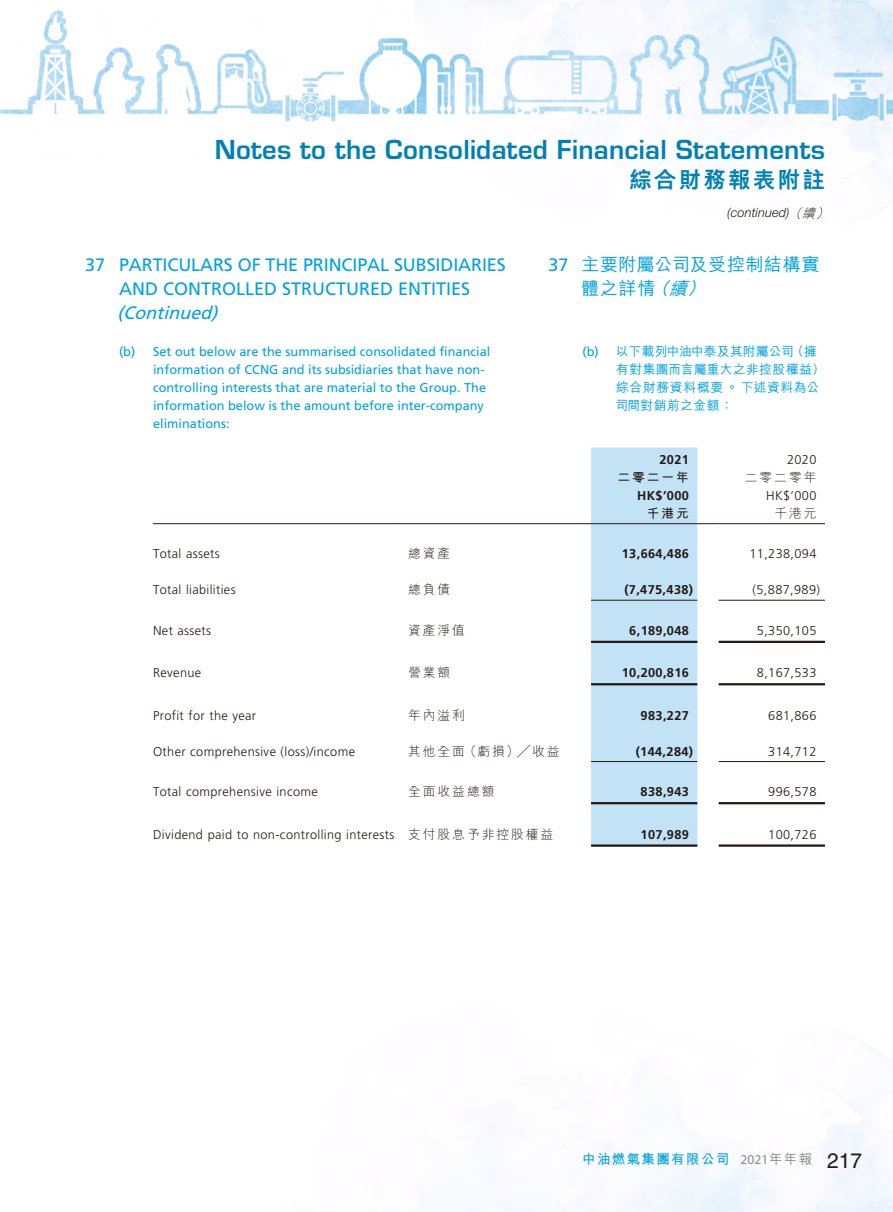
<style>
.page{position:relative;width:893px;height:1212px;background:#fff}
.page>*{position:absolute;margin:0;border:0;box-sizing:border-box;transform-origin:0 0}
.t1{font:600 25.5px "Eurostile LT Std";letter-spacing:.01em;color:#0081b3}
.t2{font:800 22.5px "M Hei HK";letter-spacing:.1em;color:#0081b3}
.t3{font:18px/24px "Frutiger LT Std";letter-spacing:-.005em;color:#00a2df;text-align:center}
.t4{font:500 18px/24px "M Hei HK";letter-spacing:.03em;color:#00a2df}
.t5{font:italic 18px "Frutiger LT Std";color:#00a2df}
.t6{font:700 13.5px "M Hei HK";letter-spacing:.1em;color:#00a2df}
.t7{font:300 12.75px "Frutiger LT Std";letter-spacing:.03em;color:#231916}
.t8{font:12.75px/18px "Frutiger LT Std";color:#00a2df}
.t9{font:700 12.75px "Frutiger LT Std";letter-spacing:.03em;color:#231916}
.t10{font:500 12.75px/18px "M Hei HK";letter-spacing:.035em;color:#00a2df}
.t11{font:300 12.75px "M Hei HK";letter-spacing:.155em;color:#231916}
.t12{font:italic 300 12.75px "Helvetica Neue LT Std";letter-spacing:.01em;color:#231916}
.t13{font:700 12.75px "M Hei HK";letter-spacing:.155em;color:#231916}
.s1{font-family:"M Hei HK"}
.s2{font-family:"Frutiger LT Std";font-weight:400}
.s3{font-style:italic}
.s4{font-family:"Myriad Pro";font-weight:400;color:#898989}
.s5{font-weight:500;color:#898989}
.s6{font-family:"Helvetica LT Std";font-weight:400;font-size:21px;color:#231916}
</style>
<div class="page">
<img style="left:0;top:0;width:893px;height:1212px">
<hr style="left:153px;top:523px;width:247px;height:1px;background:#231916">
<hr style="left:400px;top:523px;width:191px;height:1px;background:#231916">
<svg style="left:591px;top:447px;width:128px;height:400px"></svg>
<hr style="left:719px;top:523px;width:106px;height:1px;background:#231916">
<hr style="left:591px;top:600px;width:106px;height:1px;background:#231916">
<hr style="left:719px;top:600px;width:106px;height:1px;background:#231916">
<hr style="left:591px;top:641px;width:106px;height:2px;background:#231916">
<hr style="left:719px;top:641px;width:106px;height:2px;background:#231916">
<hr style="left:591px;top:683px;width:106px;height:2px;background:#231916">
<hr style="left:719px;top:683px;width:106px;height:2px;background:#231916">
<hr style="left:591px;top:761px;width:106px;height:1px;background:#231916">
<hr style="left:719px;top:761px;width:106px;height:1px;background:#231916">
<hr style="left:591px;top:802px;width:106px;height:2px;background:#231916">
<hr style="left:719px;top:802px;width:106px;height:2px;background:#231916">
<hr style="left:591px;top:844px;width:106px;height:3px;background:#231916">
<hr style="left:719px;top:844px;width:106px;height:3px;background:#231916">
<h1 class="t1" style="left:215px;top:134px;width:612px">Notes to the Consolidated Financial Statements</h1>
<h2 class="t2" style="left:629px;top:168px;width:197px">綜合財務報表附註</h2>
<p class="t12" style="left:727px;top:205px;width:106px">(continued)<span class="s1">（續）</span></p>
<h3 class="t4" style="left:582px;top:251px;width:240px;text-indent:-33px"><span class="s2">37</span> 主要附屬公司及受控制結構實體之詳情<span class="s3">（續）</span></h3>
<h3 class="t3" style="left:85px;top:253px;width:422px">37 PARTICULARS OF THE PRINCIPAL SUBSIDIARIES<br>AND CONTROLLED STRUCTURED ENTITIES</h3>
<h3 class="t5" style="left:117px;top:302px;width:107px">(Continued)</h3>
<p class="t8" style="left:153px;top:342px;width:339px;text-indent:-34px">(b) Set out below are the summarised consolidated financial information of CCNG and its subsidiaries that have non&shy;controlling interests that are material to the Group. The information below is the amount before inter-company eliminations:</p>
<p class="t10" style="left:616px;top:341px;width:211px;text-indent:-33px"><span class="s2">(b)</span> 以下載列中油中泰及其附屬公司（擁有對集團而言屬重大之非控股權益）綜合財務資料概要。下述資料為公司間對銷前之金額：</p>
<p class="t9" style="left:659px;top:452px;width:31px">2021</p>
<p class="t7" style="left:787px;top:452px;width:31px">2020</p>
<p class="t13" style="left:617px;top:468px;width:73px">二零二一年</p>
<p class="t11" style="left:745px;top:471px;width:73px">二零二零年</p>
<p class="t9" style="left:637px;top:488px;width:53px">HK$’000</p>
<p class="t7" style="left:766px;top:488px;width:52px">HK$’000</p>
<p class="t13" style="left:647px;top:504px;width:44px">千港元</p>
<p class="t11" style="left:774px;top:507px;width:44px">千港元</p>
<p class="t7" style="left:153px;top:547px;width:68px">Total assets</p>
<p class="t11" style="left:408px;top:547px;width:44px">總資產</p>
<p class="t9" style="left:622px;top:546px;width:69px">13,664,486</p>
<p class="t7" style="left:749px;top:547px;width:69px">11,238,094</p>
<p class="t7" style="left:153px;top:583px;width:84px">Total liabilities</p>
<p class="t11" style="left:408px;top:583px;width:44px">總負債</p>
<p class="t9" style="left:624px;top:582px;width:70px">(7,475,438)</p>
<p class="t7" style="left:753px;top:583px;width:69px">(5,887,989)</p>
<p class="t7" style="left:153px;top:623px;width:60px">Net assets</p>
<p class="t11" style="left:408px;top:624px;width:58px">資產淨值</p>
<p class="t9" style="left:629px;top:623px;width:61px">6,189,048</p>
<p class="t7" style="left:757px;top:623px;width:61px">5,350,105</p>
<p class="t7" style="left:153px;top:666px;width:50px">Revenue</p>
<p class="t11" style="left:408px;top:666px;width:44px">營業額</p>
<p class="t9" style="left:622px;top:665px;width:69px">10,200,816</p>
<p class="t7" style="left:757px;top:666px;width:61px">8,167,533</p>
<p class="t7" style="left:153px;top:708px;width:105px">Profit for the year</p>
<p class="t11" style="left:408px;top:708px;width:58px">年內溢利</p>
<p class="t9" style="left:641px;top:708px;width:50px">983,227</p>
<p class="t7" style="left:768px;top:708px;width:50px">681,866</p>
<p class="t7" style="left:153px;top:744px;width:203px">Other comprehensive (loss)/income</p>
<p class="t11" style="left:408px;top:744px;width:153px">其他全面（虧損）╱收益</p>
<p class="t9" style="left:636px;top:744px;width:59px">(144,284)</p>
<p class="t7" style="left:768px;top:744px;width:50px">314,712</p>
<p class="t7" style="left:153px;top:785px;width:166px">Total comprehensive income</p>
<p class="t11" style="left:408px;top:785px;width:88px">全面收益總額</p>
<p class="t9" style="left:641px;top:784px;width:50px">838,943</p>
<p class="t7" style="left:768px;top:785px;width:50px">996,578</p>
<p class="t7" style="left:153px;top:827px;width:402px">Dividend paid to non-controlling interests <span class="s1">支付股息予非控股權益</span></p>
<p class="t9" style="left:641px;top:827px;width:50px">107,989</p>
<p class="t7" style="left:768px;top:827px;width:50px">100,726</p>
<p class="t6" style="left:582px;top:1149px;width:281px">中油燃氣集團有限公司 <span class="s4">2021</span><span class="s5">年年報</span> <span class="s6">217</span></p>
</div>
